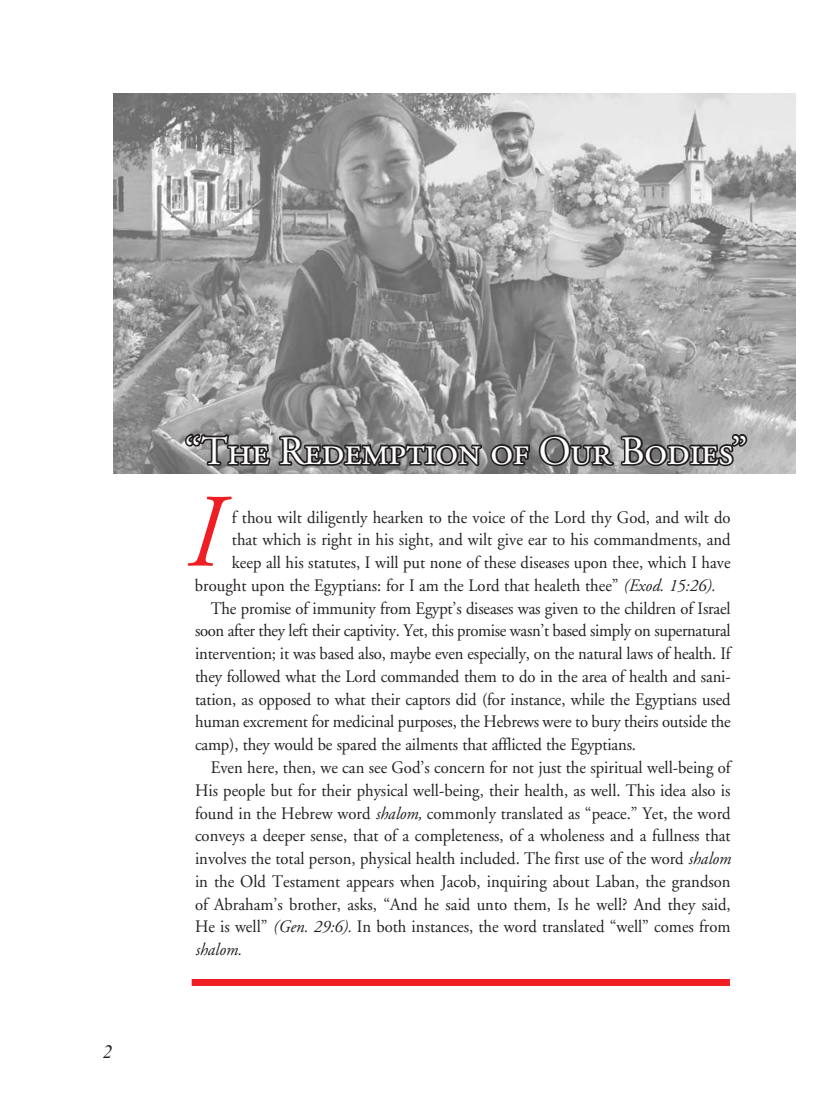
<style>
.page{position:relative;width:835px;height:1119px;background:#fff}
.page>*{position:absolute;margin:0;border:0;box-sizing:border-box;transform-origin:0 0}
.t1{font:italic 103.95px "Adobe Garamond Alt";color:#ee1e24;scale:.95 1}
.t2{font:40.25px "Adobe Garamond Regular SC";letter-spacing:-.01em;color:#fff}
.t3{font:italic 19.25px "Times New Roman";color:#231f20}
.t4{font:17.5px/22.8px "Adobe Garamond";color:#231f20;text-align:justify;scale:.95 1}
.s1{font-style:italic}
</style>
<div class="page">
<img style="left:113px;top:93px;width:682px;height:380px">
<div style="left:192px;top:978px;width:538px;height:7px;background:#ee1e24"></div>
<svg style="left:183px;top:431px;width:566px;height:43px"></svg>
<p class="t3" style="left:103px;top:1040px;width:11px">2</p>
<p class="t2" style="left:184px;top:429px;width:565px">“The Redemption of Our Bodies”</p>
<p class="t1" style="left:183px;top:483px;width:36px">I</p>
<p class="t4" style="left:232px;top:506px;width:526px">f thou wilt diligently hearken to the voice of the Lord thy God, and wilt do</p>
<p class="t4" style="left:232px;top:528px;width:526px">that which is right in his sight, and wilt give ear to his commandments, and</p>
<p class="t4" style="left:232px;top:551px;width:526px">keep all his statutes, I will put none of these diseases upon thee, which I have</p>
<p class="t4" style="left:195px;top:574px;width:549px">brought upon the Egyptians: for I am the Lord that healeth thee” <span class="s1">(Exod. 15:26).</span></p>
<p class="t4" style="left:195px;top:597px;width:565px;text-indent:16px">The promise of immunity from Egypt’s diseases was given to the children of Israel soon after they left their captivity. Yet, this promise wasn’t based simply on supernatural intervention; it was based also, maybe even especially, on the natural laws of health. If they followed what the Lord commanded them to do in the area of health and sani&shy;tation, as opposed to what their captors did (for instance, while the Egyptians used human excrement for medicinal purposes, the Hebrews were to bury theirs outside the camp), they would be spared the ailments that afflicted the Egyptians.</p>
<p class="t4" style="left:195px;top:756px;width:565px;text-indent:16px">Even here, then, we can see God’s concern for not just the spiritual well-being of His people but for their physical well-being, their health, as well. This idea also is found in the Hebrew word <span class="s1">shalom,</span> commonly translated as “peace.” Yet, the word conveys a deeper sense, that of a completeness, of a wholeness and a fullness that involves the total person, physical health included. The first use of the word <span class="s1">shalom </span>in the Old Testament appears when Jacob, inquiring about Laban, the grandson of Abraham’s brother, asks, “And he said unto them, Is he well? And they said, He is well” <span class="s1">(Gen. 29:6).</span> In both instances, the word translated “well” comes from <span class="s1">shalom.</span></p>
</div>
